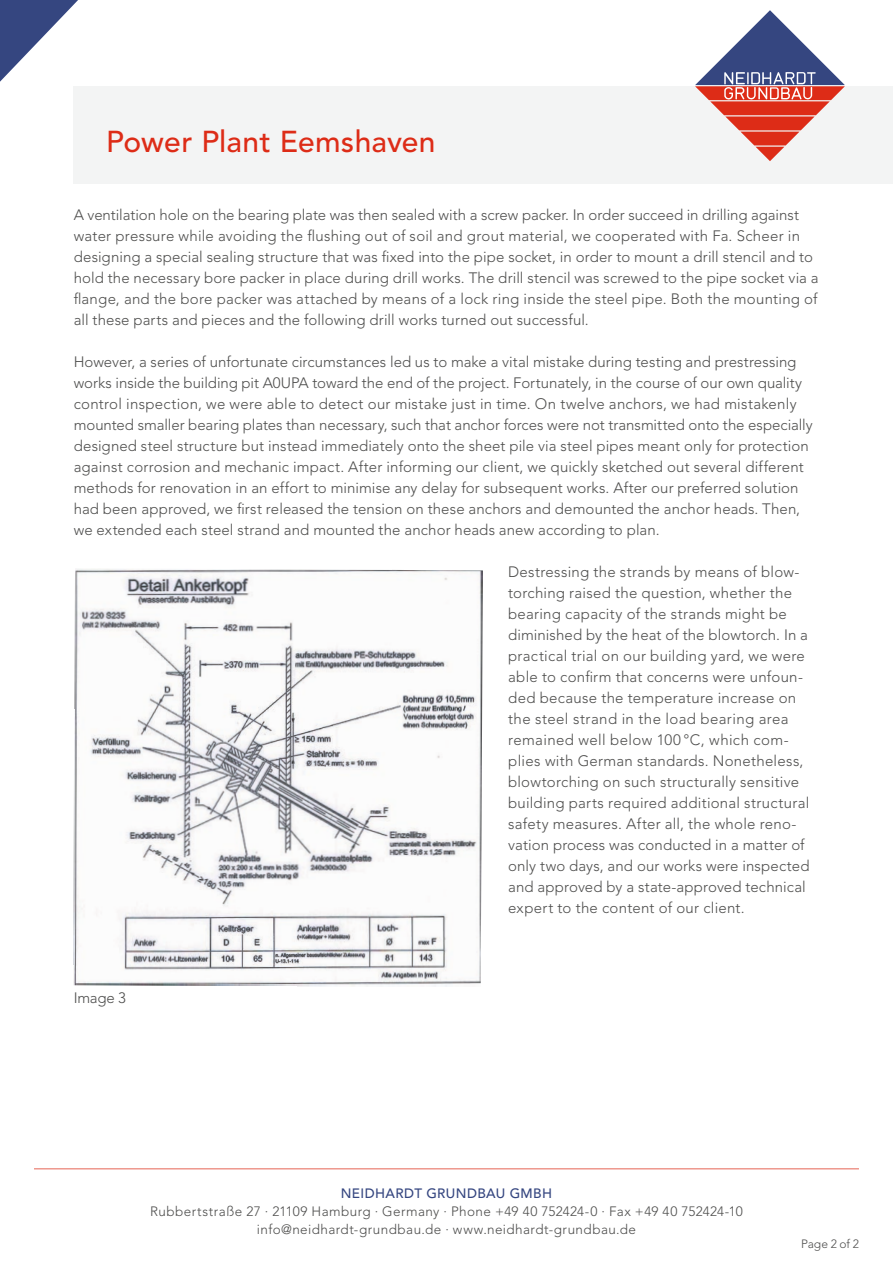
<style>
.page{position:relative;width:893px;height:1263px;background:#fff}
.page>*{position:absolute;margin:0;border:0;box-sizing:border-box;transform-origin:0 0}
.t1{font:500 30px "Avenir";letter-spacing:.005em;color:#dd2c17}
.t2{font:300 15px/21px "Avenir";letter-spacing:.01em;color:#4e4e4d}
.t3{font:300 13.5px/18px "Avenir";letter-spacing:.03em;color:#4e4e4d;text-align:center}
.t4{font:500 13.5px "Avenir";letter-spacing:.03em;color:#354680}
.t5{font:300 12px "Avenir";letter-spacing:-.01em;color:#4e4e4d}
</style>
<div class="page">
<div style="left:74px;top:86px;width:819px;height:98px;background:#f2f3f3"></div>
<hr style="left:34px;top:1168px;width:825px;height:1px;background:#dd2c17">
<svg style="left:0;top:0;width:78px;height:82px"></svg>
<svg style="left:695px;top:10px;width:150px;height:151px"></svg>
<img style="left:73px;top:569px;width:410px;height:418px">
<h1 class="t1" style="left:106px;top:124px;width:331px">Power Plant Eemshaven</h1>
<p class="t2" style="left:74px;top:204px;width:746px">A ventilation hole on the bearing plate was then sealed with a screw packer. In order succeed in drilling against water pressure while avoiding the flushing out of soil and grout material, we cooperated with Fa. Scheer in designing a special sealing structure that was fixed into the pipe socket, in order to mount a drill stencil and to hold the necessary bore packer in place during drill works. The drill stencil was screwed to the pipe socket via a flange, and the bore packer was attached by means of a lock ring inside the steel pipe. Both the mounting of all these parts and pieces and the following drill works turned out successful.</p>
<p class="t2" style="left:74px;top:351px;width:741px">However, a series of unfortunate circumstances led us to make a vital mistake during testing and prestressing works inside the building pit A0UPA toward the end of the project. Fortunately, in the course of our own quality control inspection, we were able to detect our mistake just in time. On twelve anchors, we had mistakenly mounted smaller bearing plates than necessary, such that anchor forces were not transmitted onto the especially designed steel structure but instead immediately onto the sheet pile via steel pipes meant only for protection against corrosion and mechanic impact. After informing our client, we quickly sketched out several different methods for renovation in an effort to minimise any delay for subsequent works. After our preferred solution had been approved, we first released the tension on these anchors and demounted the anchor heads. Then, we extended each steel strand and mounted the anchor heads anew according to plan.</p>
<p class="t2" style="left:508px;top:561px;width:303px">Destressing the strands by means of blow&shy;torching raised the question, whether the bearing capacity of the strands might be diminished by the heat of the blowtorch. In a practical trial on our building yard, we were able to confirm that concerns were unfoun&shy;ded because the temperature increase on the steel strand in the load bearing area remained well below 100 °C, which com&shy;plies with German standards. Nonetheless, blowtorching on such structurally sensitive building parts required additional structural safety measures. After all, the whole reno&shy;vation process was conducted in a matter of only two days, and our works were inspected and approved by a state-approved technical expert to the content of our client.</p>
<p class="t2" style="left:74px;top:987px;width:54px">Image 3</p>
<p class="t4" style="left:341px;top:1185px;width:213px">NEIDHARDT GRUNDBAU GMBH</p>
<p class="t3" style="left:150px;top:1202px;width:594px">Rubbertstraße 27 · 21109 Hamburg · Germany · Phone +49 40 752424-0 · Fax +49 40 752424-10 info@neidhardt-grundbau.de · www.neidhardt-grundbau.de</p>
<p class="t5" style="left:801px;top:1237px;width:59px">Page 2 of 2</p>
</div>
